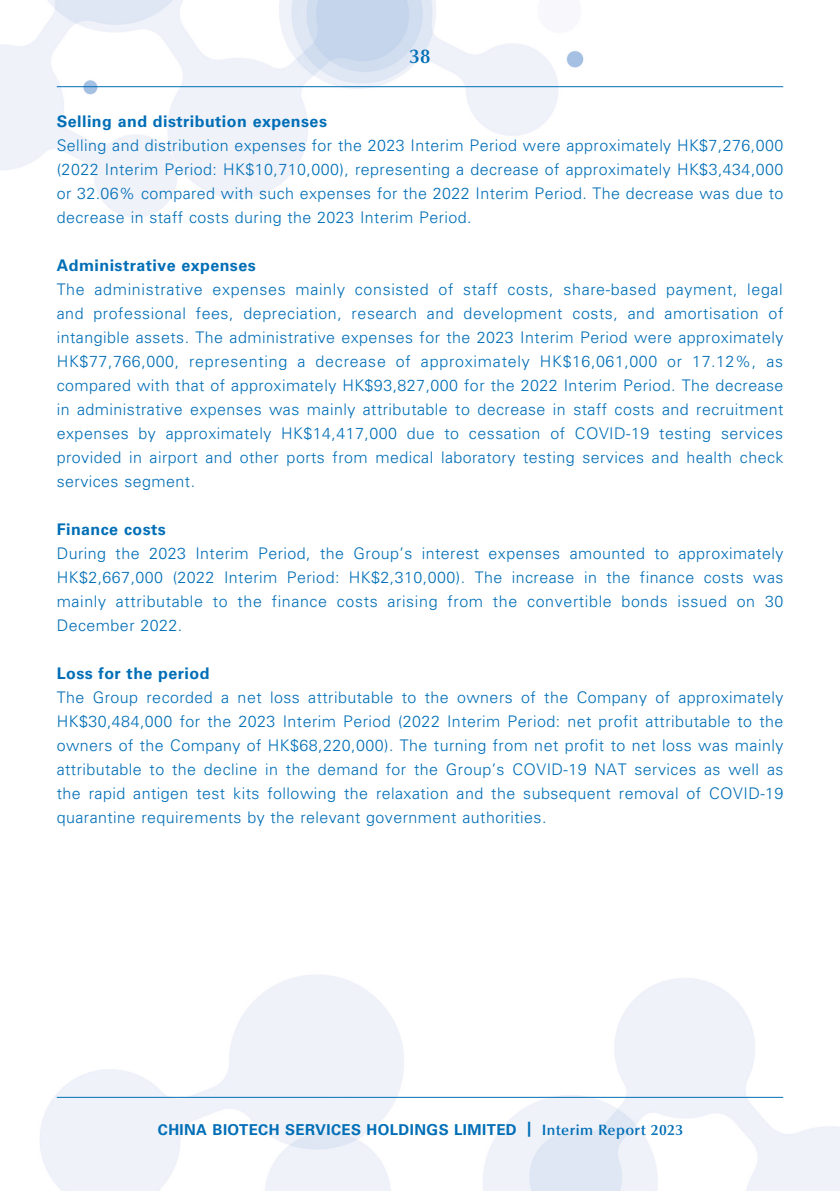
<style>
.page{position:relative;width:840px;height:1191px;background:#fff}
.page>*{position:absolute;margin:0;border:0;box-sizing:border-box;transform-origin:0 0}
.t1{font:600 20px "Optima LT Std";color:#006eb6}
._00_txt{font:300 16px/24px "Univers LT Std";letter-spacing:.03em;color:#006eb6;text-align:justify}
._02_H2{font:700 16px "Univers LT Std";letter-spacing:.03em;color:#006eb6}
.t2{font:700 15px "Univers LT Std";letter-spacing:.03em;color:#006eb6}
.s1{font-family:"Optima LT Std";font-weight:600}
</style>
<div class="page">
<img style="left:0;top:0;width:839px;height:1191px">
<hr style="left:57px;top:86px;width:725px;height:1px;background:#006eb6">
<hr style="left:57px;top:1096px;width:725px;height:1px;background:#006eb6">
<p class="t1" style="left:409px;top:45px;width:23px">38</p>
<p class="_02_H2" style="left:57px;top:112px;width:271px">Selling and distribution expenses</p>
<p class="_00_txt" style="left:57px;top:133px;width:727px">Selling and distribution expenses for the 2023 Interim Period were approximately HK$7,276,000 (2022 Interim Period: HK$10,710,000), representing a decrease of approximately HK$3,434,000 or 32.06% compared with such expenses for the 2022 Interim Period. The decrease was due to decrease in staff costs during the 2023 Interim Period.</p>
<p class="_02_H2" style="left:57px;top:256px;width:200px">Administrative expenses</p>
<p class="_00_txt" style="left:57px;top:277px;width:727px">The administrative expenses mainly consisted of staff costs, share-based payment, legal and professional fees, depreciation, research and development costs, and amortisation of intangible assets. The administrative expenses for the 2023 Interim Period were approximately HK$77,766,000, representing a decrease of approximately HK$16,061,000 or 17.12%, as compared with that of approximately HK$93,827,000 for the 2022 Interim Period. The decrease in administrative expenses was mainly attributable to decrease in staff costs and recruitment expenses by approximately HK$14,417,000 due to cessation of COVID-19 testing services provided in airport and other ports from medical laboratory testing services and health check services segment.</p>
<p class="_02_H2" style="left:57px;top:520px;width:110px">Finance costs</p>
<p class="_00_txt" style="left:57px;top:541px;width:727px">During the 2023 Interim Period, the Group’s interest expenses amounted to approximately HK$2,667,000 (2022 Interim Period: HK$2,310,000). The increase in the finance costs was mainly attributable to the finance costs arising from the convertible bonds issued on 30<br>December 2022.</p>
<p class="_02_H2" style="left:57px;top:664px;width:154px">Loss for the period</p>
<p class="_00_txt" style="left:57px;top:685px;width:727px">The Group recorded a net loss attributable to the owners of the Company of approximately HK$30,484,000 for the 2023 Interim Period (2022 Interim Period: net profit attributable to the owners of the Company of HK$68,220,000). The turning from net profit to net loss was mainly attributable to the decline in the demand for the Group’s COVID-19 NAT services as well as the rapid antigen test kits following the relaxation and the subsequent removal of COVID-19 quarantine requirements by the relevant government authorities.</p>
<p class="t2" style="left:158px;top:1120px;width:526px">CHINA BIOTECH SERVICES HOLDINGS LIMITED | <span class="s1">Interim Report 2023</span></p>
</div>
